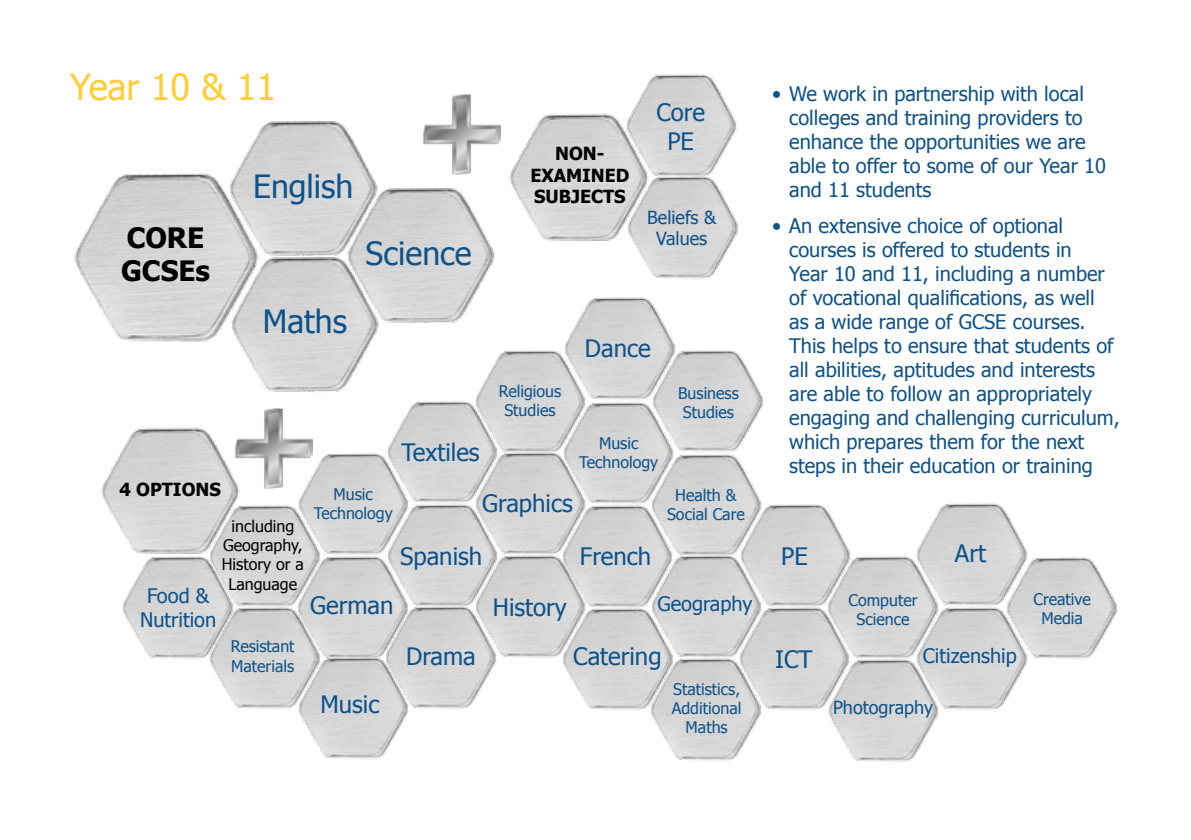
<style>
.page{position:relative;width:1191px;height:840px;background:#fff}
.page>*{position:absolute;margin:0;border:0;box-sizing:border-box;transform-origin:0 0}
.t1{font:36px "Tahoma";color:#ffcd35}
.t2{font:32px "Tahoma";color:#0d528a}
.t3{font:700 28px/33.6px "Tahoma";color:#000}
.t4{font:24px/28.8px "Tahoma";color:#0d528a;text-align:center}
.t5{font:20px/24px "Tahoma";color:#0d528a}
.t6{font:700 18px/21.6px "Tahoma";color:#000;text-align:center}
.t7{font:18px/21.6px "Tahoma";color:#0d528a;text-align:center}
.t8{font:16px/19.2px "Tahoma";color:#0d528a;text-align:center}
.t9{font:16px/19.2px "Tahoma";color:#000;text-align:center}
</style>
<div class="page">
<img style="left:245px;top:121px;width:127px;height:122px">
<img style="left:74px;top:156px;width:199px;height:186px">
<img style="left:335px;top:174px;width:160px;height:149px">
<img style="left:220px;top:243px;width:171px;height:149px">
<img style="left:638px;top:74px;width:99px;height:93px">
<img style="left:500px;top:101px;width:159px;height:140px">
<img style="left:618px;top:167px;width:121px;height:112px">
<img style="left:422px;top:94px;width:78px;height:80px">
<img style="left:123px;top:570px;width:78px;height:89px">
<img style="left:771px;top:504px;width:76px;height:93px">
<img style="left:770px;top:597px;width:49px;height:113px">
<img style="left:683px;top:350px;width:81px;height:94px">
<img style="left:819px;top:671px;width:116px;height:91px">
<img style="left:908px;top:618px;width:115px;height:103px">
<img style="left:567px;top:297px;width:117px;height:115px">
<img style="left:303px;top:671px;width:101px;height:89px">
<img style="left:998px;top:557px;width:120px;height:114px">
<img style="left:919px;top:503px;width:117px;height:115px">
<img style="left:818px;top:546px;width:129px;height:125px">
<img style="left:655px;top:670px;width:115px;height:91px">
<img style="left:201px;top:619px;width:128px;height:102px">
<img style="left:201px;top:505px;width:88px;height:114px">
<img style="left:101px;top:427px;width:150px;height:143px">
<img style="left:505px;top:545px;width:49px;height:113px">
<img style="left:554px;top:619px;width:128px;height:103px">
<img style="left:642px;top:568px;width:129px;height:102px">
<img style="left:554px;top:392px;width:129px;height:103px">
<img style="left:289px;top:567px;width:89px;height:104px">
<img style="left:553px;top:495px;width:129px;height:124px">
<img style="left:642px;top:444px;width:129px;height:124px">
<img style="left:378px;top:391px;width:128px;height:103px">
<img style="left:378px;top:494px;width:128px;height:124px">
<img style="left:377px;top:596px;width:128px;height:125px">
<img style="left:289px;top:443px;width:129px;height:124px">
<img style="left:234px;top:408px;width:79px;height:80px">
<img style="left:466px;top:340px;width:128px;height:125px">
<h1 class="t1" style="left:70px;top:62px;width:208px">Year 10 &amp; 11</h1>
<h3 class="t3" style="left:121px;top:219px;width:90px">CORE<br>GCSEs</h3>
<h2 class="t2" style="left:253px;top:164px;width:102px">English</h2>
<h2 class="t2" style="left:365px;top:231px;width:108px">Science</h2>
<h2 class="t2" style="left:263px;top:300px;width:86px">Maths</h2>
<p class="t4" style="left:401px;top:436px;width:80px">Textiles</p>
<p class="t6" style="left:530px;top:142px;width:101px">NON-<br>EXAMINED<br>SUBJECTS</p>
<p class="t4" style="left:656px;top:97px;width:50px">Core<br>PE</p>
<p class="t7" style="left:647px;top:205px;width:71px">Beliefs &amp;<br>Values</p>
<p class="t8" style="left:499px;top:381px;width:64px">Religious<br>Studies</p>
<p class="t4" style="left:585px;top:333px;width:67px">Dance</p>
<p class="t8" style="left:579px;top:432px;width:81px">Music<br>Technology</p>
<p class="t8" style="left:678px;top:382px;width:62px;text-align:left">Business<br>Studies</p>
<p class="t6" style="left:119px;top:477px;width:103px">4 OPTIONS</p>
<p class="t9" style="left:222px;top:515px;width:84px">including<br>Geography,<br>History or a<br>Language</p>
<p class="t5" style="left:140px;top:582px;width:78px;text-align:center">Food &amp;<br>Nutrition</p>
<p class="t8" style="left:231px;top:636px;width:65px;text-align:left">Resistant<br>Materials</p>
<p class="t8" style="left:314px;top:483px;width:81px">Music<br>Technology</p>
<p class="t4" style="left:310px;top:589px;width:85px">German</p>
<p class="t4" style="left:320px;top:688px;width:61px">Music</p>
<p class="t4" style="left:482px;top:487px;width:92px">Graphics</p>
<p class="t4" style="left:400px;top:540px;width:84px">Spanish</p>
<p class="t4" style="left:580px;top:540px;width:73px">French</p>
<p class="t8" style="left:667px;top:484px;width:79px">Health &amp;<br>Social Care</p>
<p class="t4" style="left:493px;top:591px;width:75px">History</p>
<p class="t5" style="left:657px;top:590px;width:96px">Geography</p>
<p class="t4" style="left:406px;top:640px;width:71px">Drama</p>
<p class="t4" style="left:573px;top:640px;width:90px">Catering</p>
<p class="t8" style="left:672px;top:678px;width:71px">Statistics,<br>Additional<br>Maths</p>
<p class="t5" style="left:789px;top:80px;width:318px;text-indent:-17px">• We work in partnership with local colleges and training providers to enhance the opportunities we are able to offer to some of our Year 10 and 11 students</p>
<p class="t5" style="left:789px;top:213px;width:332px;text-indent:-17px">• An extensive choice of optional courses is offered to students in<br>Year 10 and 11, including a number of vocational qualifications, as well<br>as a wide range of GCSE courses.<br>This helps to ensure that students of all abilities, aptitudes and interests are able to follow an appropriately engaging and challenging curriculum, which prepares them for the next steps in their education or training</p>
<p class="t4" style="left:781px;top:540px;width:28px">PE</p>
<p class="t4" style="left:775px;top:643px;width:39px">ICT</p>
<p class="t8" style="left:848px;top:589px;width:70px">Computer<br>Science</p>
<p class="t4" style="left:955px;top:537px;width:33px">Art</p>
<p class="t5" style="left:923px;top:642px;width:95px">Citizenship</p>
<p class="t7" style="left:833px;top:695px;width:101px">Photography</p>
<p class="t8" style="left:1033px;top:588px;width:59px">Creative<br>Media</p>
</div>
